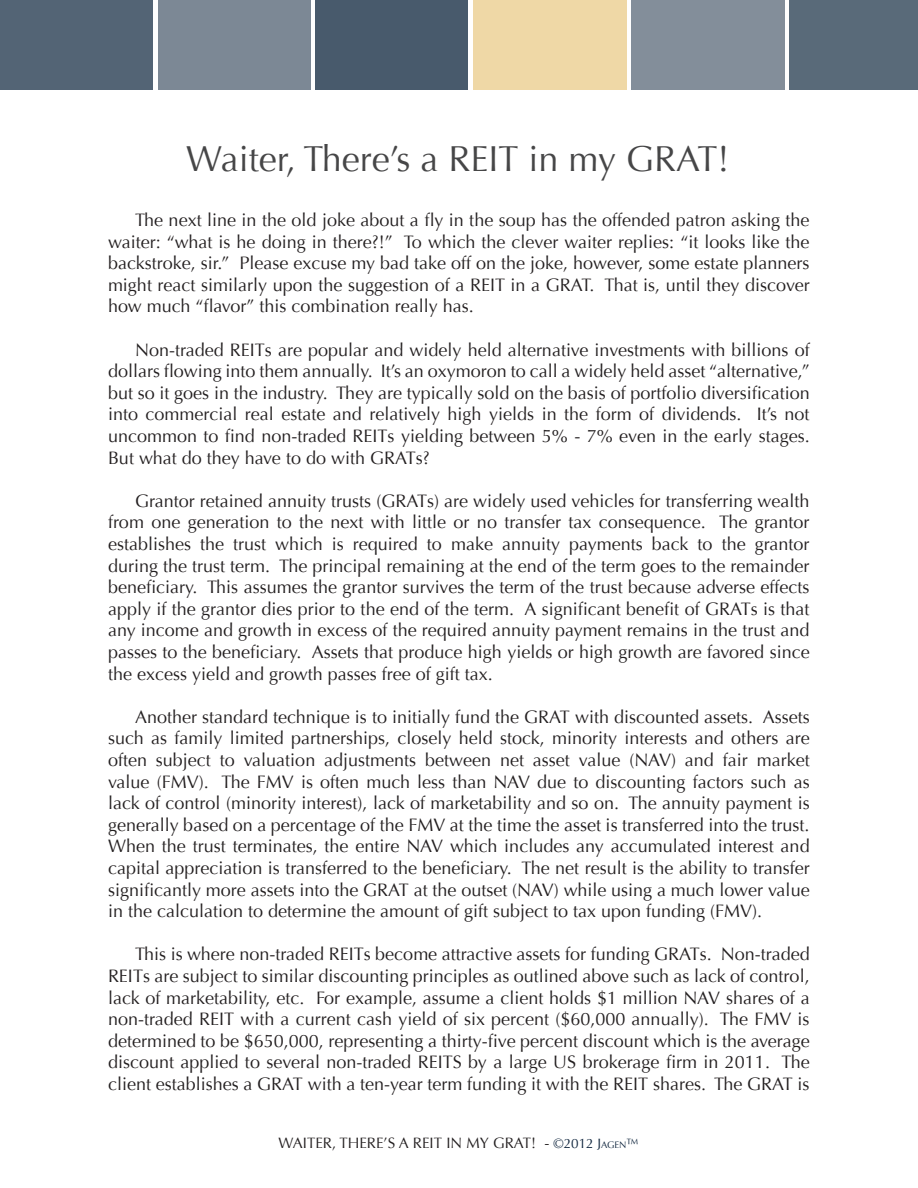
<style>
.page{position:relative;width:918px;height:1188px;background:#fff}
.page>*{position:absolute;margin:0;border:0;box-sizing:border-box;transform-origin:0 0}
.t1{font:36px "Optima";color:#464647}
.t2{font:18px/21.6px "Optima";color:#231f20;text-align:justify}
.t3{font:15px "Optima";color:#231f20}
.s1{font-style:inherit}
.s2{font-size:13.5px;color:#0f253d}
.s3{font-size:9.45px;color:#0f253d}
</style>
<div class="page">
<div style="left:789px;top:0;width:129px;height:90px;background:#596a79"></div>
<div style="left:632px;top:0;width:153px;height:90px;background:#838e9a"></div>
<div style="left:474px;top:0;width:153px;height:90px;background:#efd8a6"></div>
<div style="left:315px;top:0;width:153px;height:90px;background:#485a6c"></div>
<div style="left:158px;top:0;width:153px;height:90px;background:#7c8895"></div>
<div style="left:0;top:0;width:153px;height:90px;background:#536475"></div>
<h1 class="t1" style="left:186px;top:137px;width:545px">Waiter, There’s a REIT in my GRAT!</h1>
<p class="t2" style="left:108px;top:209px;width:703px;text-indent:27px">The next line in the old joke about a fly in the soup has the offended patron asking the waiter: “what is he doing in there?!” To which the clever waiter replies: “it looks like the backstroke, sir.” Please excuse my bad take off on the joke, however, some estate planners might react similarly upon the suggestion of a REIT in a GRAT. That is, until they discover how much “flavor” this combination really has.</p>
<p class="t2" style="left:108px;top:339px;width:703px;text-indent:27px">Non-traded REITs are popular and widely held alternative investments with billions of dollars flowing into them annually. It’s an oxymoron to call a widely held asset “alternative,” but so it goes in the industry. They are typically sold on the basis of portfolio diversification into commercial real estate and relatively high yields in the form of dividends. It’s not uncommon to find non-traded REITs yielding between 5% - 7% even in the early stages.<br>But what do they have to do with GRATs?</p>
<p class="t2" style="left:108px;top:490px;width:703px;text-indent:27px">Grantor retained annuity trusts (GRATs) are widely used vehicles for transferring wealth from one generation to the next with little or no transfer tax consequence. The grantor establishes the trust which is required to make annuity payments back to the grantor during the trust term. The principal remaining at the end of the term goes to the remainder beneficiary. This assumes the grantor survives the term of the trust because adverse effects apply if the grantor dies prior to the end of the term. A significant benefit of GRATs is that any income and growth in excess of the required annuity payment remains in the trust and passes to the beneficiary. Assets that produce high yields or high growth are favored since the excess yield and growth passes free of gift tax.</p>
<p class="t2" style="left:108px;top:706px;width:703px;text-indent:27px">Another standard technique is to initially fund the GRAT with discounted assets. Assets such as family limited partnerships, closely held stock, minority interests and others are often subject to valuation adjustments between net asset value (NAV) and fair market value (FMV). The FMV is often much less than NAV due to discounting factors such as lack of control (minority interest), lack of marketability and so on. The annuity payment is generally based on a percentage of the FMV at the time the asset is transferred into the trust.<br>When the trust terminates, the entire NAV which includes any accumulated interest and capital appreciation is transferred to the beneficiary. The net result is the ability to transfer significantly more assets into the GRAT at the outset (NAV) while using a much lower value in the calculation to determine the amount of gift subject to tax upon funding (FMV).</p>
<p class="t2" style="left:108px;top:944px;width:703px;text-indent:27px">This is where non-traded REITs become attractive assets for funding GRATs. N on-traded REITs are subject to similar discounting principles as outlined above such as lack of control, lack of marketability, etc. For example, assume a client holds $1 million NAV shares of a non-traded REIT with a current cash yield of six percent ($60,000 annually). The FMV is determined to be $650,000, representing a thirty-five percent discount which is the average discount applied to several non-traded REITS by a large US brokerage firm in 2011. The client establishes a GRAT with a ten-year term funding it with the REIT shares. The GRAT is</p>
<p class="t3" style="left:279px;top:1134px;width:24px">Waiter</p>
<p class="t3" style="left:332px;top:1134px;width:309px">, There’s a REIT i n my GRAT! <span class="s1">-</span> <span class="s2">©2012 J</span><span class="s3">AGEN</span><span class="s2">™</span></p>
</div>
